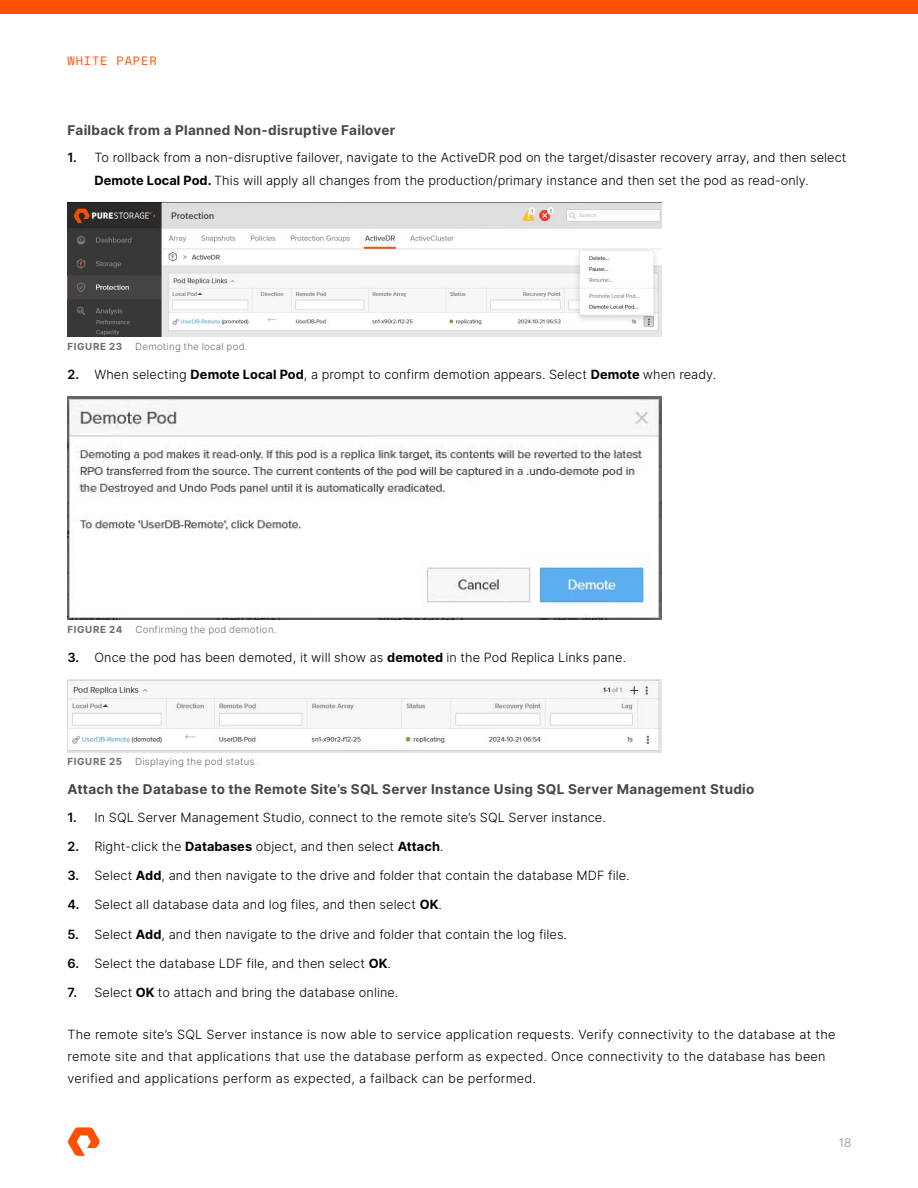
<style>
.page{position:relative;width:918px;height:1188px;background:#fff}
.page>*{position:absolute;margin:0;border:0;box-sizing:border-box;transform-origin:0 0}
.p_header-3{font:700 13.5px "Inter";letter-spacing:.02em;color:#474747}
.p_body{font:300 12.75px/21.8px "Inter";letter-spacing:.005em;color:#000}
.t1{font:12px "Space Mono";letter-spacing:.07em;color:#fe5000}
.t2{font:300 12px "Inter";color:#919191}
.t3{font:300 9.75px "Inter";letter-spacing:.025em;color:#6c6c6c}
.t4{font:700 9.75px "Inter";letter-spacing:.07em;color:#6c6c6c}
.s1{font-weight:600}
.s2{font-weight:700}
</style>
<div class="page">
<div style="left:0;top:0;width:918px;height:14px;background:#fe5000"></div>
<svg style="left:68px;top:1127px;width:32px;height:29px"></svg>
<img style="left:68px;top:202px;width:594px;height:135px">
<img style="left:68px;top:397px;width:593px;height:223px">
<img style="left:68px;top:680px;width:594px;height:72px">
<p class="t1" style="left:68px;top:52px;width:91px">WHITE PAPER</p>
<p class="p_header-3" style="left:68px;top:120px;width:329px">Failback from a Planned Non-disruptive Failover</p>
<p class="p_body" style="left:94px;top:146px;width:754px;line-height:22.5px;text-indent:-27px"><span class="s1">1.</span> To rollback from a non-disruptive failover, navigate to the ActiveDR pod on the target/disaster recovery array, and then select<br><span class="s2">Demote Local Pod.</span> This will apply all changes from the production/primary instance and then set the pod as read-only.</p>
<p class="t4" style="left:68px;top:339px;width:56px">FIGURE 23</p>
<p class="t3" style="left:135px;top:340px;width:114px">Demoting the local pod.</p>
<p class="p_body" style="left:68px;top:364px;width:650px"><span class="s1">2.</span> When selecting <span class="s2">Demote Local Pod</span>, a prompt to confirm demotion appears. Select <span class="s2">Demote</span> when ready.</p>
<p class="t4" style="left:68px;top:622px;width:56px">FIGURE 24</p>
<p class="t3" style="left:136px;top:622px;width:143px">Confirming the pod demotion.</p>
<p class="p_body" style="left:68px;top:646px;width:560px"><span class="s1">3.</span> Once the pod has been demoted, it will show as <span class="s2">demoted</span> in the Pod Replica Links pane.</p>
<p class="t4" style="left:68px;top:755px;width:56px">FIGURE 25</p>
<p class="t3" style="left:135px;top:755px;width:124px">Displaying the pod status.</p>
<p class="p_header-3" style="left:68px;top:779px;width:689px">Attach the Database to the Remote Site’s SQL Server Instance Using SQL Server Management Studio</p>
<p class="p_body" style="left:68px;top:806px;width:540px"><span class="s1">1.</span> In SQL Server Management Studio, connect to the remote site’s SQL Server instance.</p>
<p class="p_body" style="left:68px;top:835px;width:377px"><span class="s1">2.</span> Right-click the <span class="s2">Databases</span> object, and then select <span class="s2">Attach</span>.</p>
<p class="p_body" style="left:68px;top:865px;width:564px"><span class="s1">3.</span> Select <span class="s2">Add</span>, and then navigate to the drive and folder that contain the database MDF file.</p>
<p class="p_body" style="left:68px;top:894px;width:376px"><span class="s1">4.</span> Select all database data and log files, and then select <span class="s2">OK</span>.</p>
<p class="p_body" style="left:68px;top:923px;width:501px"><span class="s1">5.</span> Select <span class="s2">Add</span>, and then navigate to the drive and folder that contain the log files.</p>
<p class="p_body" style="left:68px;top:952px;width:325px"><span class="s1">6.</span> Select the database LDF file, and then select <span class="s2">OK</span>.</p>
<p class="p_body" style="left:68px;top:982px;width:332px"><span class="s1">7.</span> Select <span class="s2">OK</span> to attach and bring the database online.</p>
<p class="p_body" style="left:68px;top:1024px;width:769px">The remote site’s SQL Server instance is now able to service application requests. Verify connectivity to the database at the remote site and that applications that use the database perform as expected. Once connectivity to the database has been verified and applications perform as expected, a failback can be performed.</p>
<p class="t2" style="left:839px;top:1135px;width:14px">18</p>
</div>
